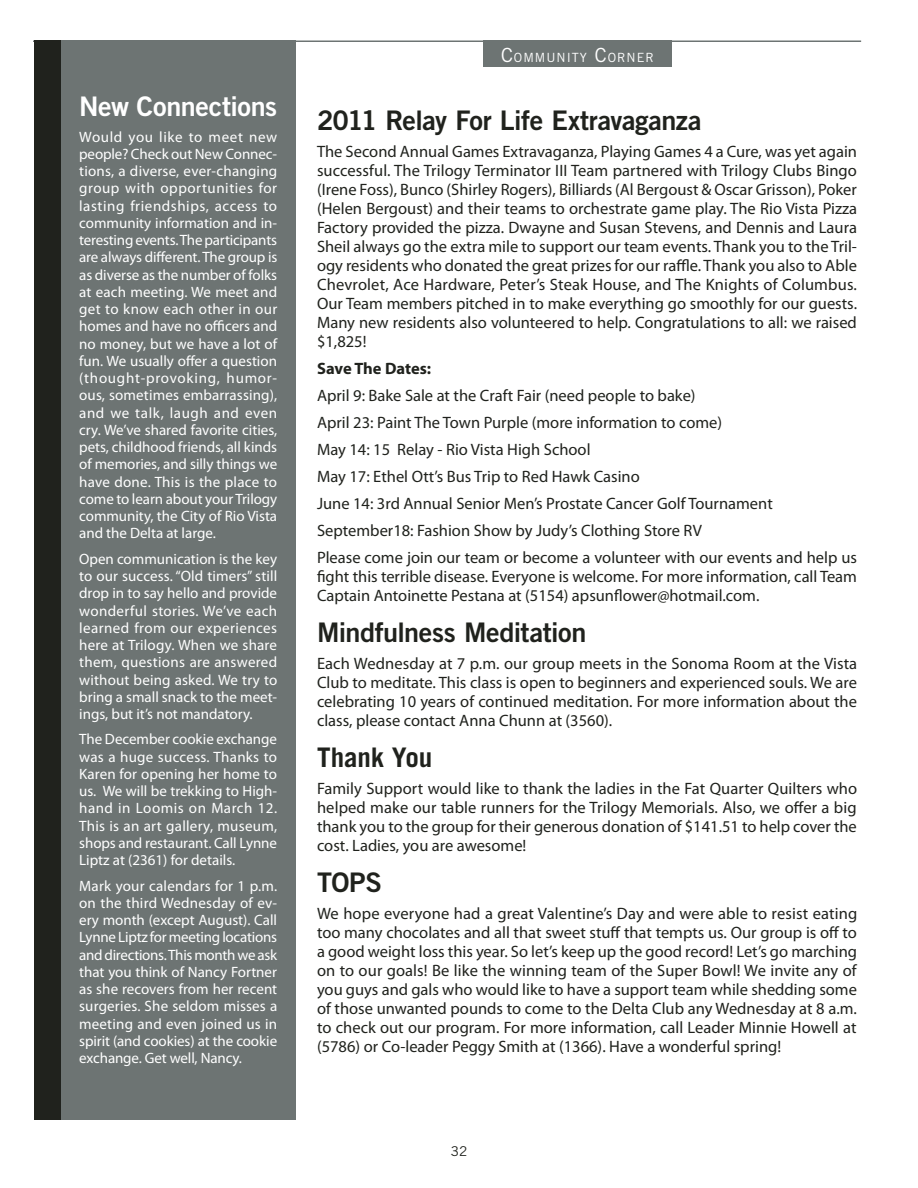
<style>
.page{position:relative;width:918px;height:1188px;background:#fff}
.page>*{position:absolute;margin:0;border:0;box-sizing:border-box;transform-origin:0 0}
.t1{font:27px "Trade Gothic Bold Two";letter-spacing:-.02em;color:#20221d}
.t2{font:27px "Trade Gothic Bold Two";letter-spacing:-.015em;color:#fff}
.t3{font:700 27px "Trade Gothic";color:#20221d}
.t4{font:16.5px/18.9px "Myriad Pro";color:#20221d;text-align:justify}
.t5{font:700 16.5px "Myriad Pro";letter-spacing:-.005em;color:#20221d}
.t6{font:15px/17.2px "Myriad Pro";color:#fff;text-align:justify}
.t7{font:13.5px "Trade Gothic";color:#20221d}
.t8{font:12.6px "Trade Gothic SC650";letter-spacing:.075em;color:#fff}
.s1{font-size:19.5px}
</style>
<div class="page">
<hr style="left:33px;top:40px;width:828px;height:2px;background:#6d7473">
<div style="left:61px;top:40px;width:235px;height:1080px;background:#6d7473"></div>
<div style="left:34px;top:40px;width:27px;height:1080px;background:#20221d"></div>
<div style="left:483px;top:40px;width:189px;height:28px;background:#6d7473"></div>
<h1 class="t2" style="left:79px;top:90px;width:199px">New Connections</h1>
<p class="t6" style="left:79px;top:128px;width:200px">Would you like to meet new people? Check out New Connec&shy;tions, a diverse, ever-changing group with opportunities for lasting friendships, access to community information and in&shy;teresting events. The participants are always different. The group is as diverse as the number of folks at each meeting. We meet and get to know each other in our homes and have no officers and no money, but we have a lot of fun. We usually offer a question (thought-provoking, humor&shy;ous, sometimes embarrassing), and we talk, laugh and even cry. We’ve shared favorite cities, pets, childhood friends, all kinds of memories, and silly things we have done. This is the place to come to learn about your Trilogy community, the City of Rio Vista and the Delta at large.</p>
<p class="t6" style="left:79px;top:550px;width:200px">Open communication is the key to our success. “Old timers” still drop in to say hello and provide wonderful stories. We’ve each learned from our experiences here at Trilogy. When we share them, questions are answered without being asked. We try to bring a small snack to the meet&shy;ings, but it’s not mandatory.</p>
<p class="t6" style="left:79px;top:731px;width:200px">The December cookie exchange was a huge success. Thanks to Karen for opening her home to us. We will be trekking to High&shy;hand in Loomis on March 12.<br>This is an art gallery, museum, shops and restaurant. Call Lynne Liptz at (2361) for details.</p>
<p class="t6" style="left:79px;top:877px;width:200px">Mark your calendars for 1 p.m. on the third Wednesday of ev&shy;ery month (except August). Call Lynne Liptz for meeting locations and directions. This month we ask that you think of Nancy Fortner as she recovers from her recent surgeries. She seldom misses a meeting and even joined us in spirit (and cookies) at the cookie exchange. Get well, Nancy.</p>
<p class="t8" style="left:501px;top:49px;width:154px"><span class="s1">C</span>OMMUNITY <span class="s1">C</span>ORNER</p>
<h1 class="t1" style="left:317px;top:103px;width:386px">2011 Relay For Life Extravaganza</h1>
<p class="t4" style="left:317px;top:142px;width:542px">The Second Annual Games Extravaganza, Playing Games 4 a Cure, was yet again successful. The Trilogy Terminator III Team partnered with Trilogy Clubs Bingo (Irene Foss), Bunco (Shirley Rogers), Billiards (Al Bergoust &amp; Oscar Grisson), Poker (Helen Bergoust) and their teams to orchestrate game play. The Rio Vista Pizza Factory provided the pizza. Dwayne and Susan Stevens, and Dennis and Laura Sheil always go the extra mile to support our team events. Thank you to the Tril&shy;ogy residents who donated the great prizes for our raffle. Thank you also to Able Chevrolet, Ace Hardware, Peter’s Steak House, and The Knights of Columbus.<br>Our Team members pitched in to make everything go smoothly for our guests.<br>Many new residents also volunteered to help. Congratulations to all: we raised $1,825!</p>
<p class="t5" style="left:317px;top:359px;width:116px">Save The Dates:</p>
<p class="t4" style="left:317px;top:382px;width:542px;line-height:27.2px;text-align:left">April 9: Bake Sale at the Craft Fair (need people to bake)<br>April 23: Paint The Town Purple (more information to come)<br>May 14: 15 Relay - Rio Vista High School<br>May 17: Ethel Ott’s Bus Trip to Red Hawk Casino<br>June 14: 3rd Annual Senior Men’s Prostate Cancer Golf Tournament September18: Fashion Show by Judy’s Clothing Store RV<br>Please come join our team or become a volunteer with our events and help us</p>
<p class="t4" style="left:317px;top:568px;width:542px">fight this terrible disease. Everyone is welcome. For more information, call Team<br>Captain Antoinette Pestana at (5154) apsunflower@hotmail.com.</p>
<h1 class="t1" style="left:317px;top:616px;width:271px">Mindfulness Meditation</h1>
<p class="t4" style="left:317px;top:655px;width:542px">Each Wednesday at 7 p.m. our group meets in the Sonoma Room at the Vista Club to meditate. This class is open to beginners and experienced souls. We are celebrating 10 years of continued meditation. For more information about the class, please contact Anna Chunn at (3560).</p>
<h1 class="t3" style="left:317px;top:741px;width:117px">Thank You</h1>
<p class="t4" style="left:317px;top:780px;width:542px">Family Support would like to thank the ladies in the Fat Quarter Quilters who helped make our table runners for the Trilogy Memorials. Also, we offer a big thank you to the group for their generous donation of $141.51 to help cover the cost. Ladies, you are awesome!</p>
<h1 class="t1" style="left:317px;top:866px;width:64px">TOPS</h1>
<p class="t4" style="left:317px;top:905px;width:542px">We hope everyone had a great Valentine’s Day and were able to resist eating too many chocolates and all that sweet stuff that tempts us. Our group is off to a good weight loss this year. So let’s keep up the good record! Let’s go marching on to our goals! Be like the winning team of the Super Bowl! We invite any of you guys and gals who would like to have a support team while shedding some of those unwanted pounds to come to the Delta Club any Wednesday at 8 a.m. to check out our program. For more information, call Leader Minnie Howell at (5786) or Co-leader Peggy Smith at (1366). Have a wonderful spring!</p>
<p class="t7" style="left:451px;top:1144px;width:18px">32</p>
</div>
